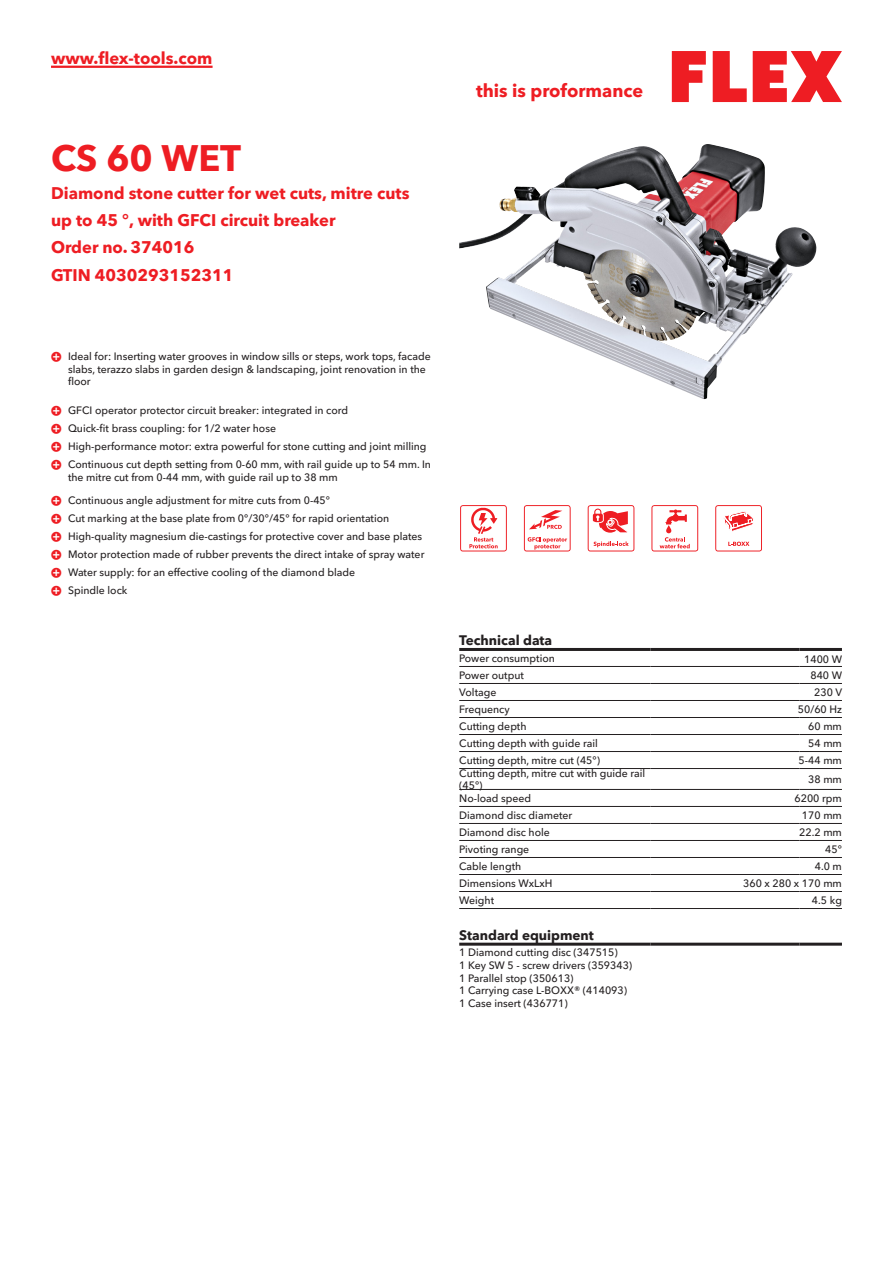
<style>
.page{position:relative;width:893px;height:1263px;background:#fff}
.page>*{position:absolute;margin:0;border:0;box-sizing:border-box;transform-origin:0 0}
.CB_AF_Product-name{font:700 36px "Avenir Next W1 G";color:#ee1d23}
.t1{font:700 18px "Avenir Next W1 G";color:#ee1d23}
.CB_AF_Product-short{font:700 16.5px/27px "Avenir Next W1 G";color:#ee1d23}
.CB_AF_Order-number{font:700 16.5px "Avenir Next W1 G";color:#ee1d23}
.CB_AF_Table-headline{font:700 13.5px "Avenir Next W1 G";color:#231f20}
.CB_AF_Table-specific{font:500 10.5px/12.6px "Avenir Next W1 G";color:#231f20}
</style>
<div class="page">
<svg style="left:672px;top:51px;width:34px;height:51px"></svg>
<svg style="left:713px;top:51px;width:34px;height:51px"></svg>
<svg style="left:753px;top:51px;width:89px;height:51px"></svg>
<hr style="left:51px;top:66px;width:162px;height:2px;background:#ee1d23">
<img style="left:459px;top:144px;width:334px;height:255px">
<hr style="left:459px;top:666px;width:192px;height:1px;background:#231f20">
<hr style="left:651px;top:666px;width:148px;height:1px;background:#231f20">
<hr style="left:799px;top:666px;width:43px;height:1px;background:#231f20">
<hr style="left:459px;top:683px;width:192px;height:1px;background:#231f20">
<hr style="left:651px;top:683px;width:148px;height:1px;background:#231f20">
<hr style="left:799px;top:683px;width:43px;height:1px;background:#231f20">
<hr style="left:459px;top:700px;width:192px;height:1px;background:#231f20">
<hr style="left:651px;top:700px;width:148px;height:1px;background:#231f20">
<hr style="left:799px;top:700px;width:43px;height:1px;background:#231f20">
<hr style="left:459px;top:717px;width:192px;height:1px;background:#231f20">
<hr style="left:651px;top:717px;width:148px;height:1px;background:#231f20">
<hr style="left:799px;top:717px;width:43px;height:1px;background:#231f20">
<hr style="left:459px;top:734px;width:192px;height:1px;background:#231f20">
<hr style="left:651px;top:734px;width:148px;height:1px;background:#231f20">
<hr style="left:799px;top:734px;width:43px;height:1px;background:#231f20">
<hr style="left:459px;top:751px;width:192px;height:1px;background:#231f20">
<hr style="left:651px;top:751px;width:148px;height:1px;background:#231f20">
<hr style="left:799px;top:751px;width:43px;height:1px;background:#231f20">
<hr style="left:459px;top:768px;width:192px;height:1px;background:#231f20">
<hr style="left:651px;top:768px;width:148px;height:1px;background:#231f20">
<hr style="left:799px;top:768px;width:43px;height:1px;background:#231f20">
<hr style="left:459px;top:789px;width:192px;height:1px;background:#231f20">
<hr style="left:651px;top:789px;width:148px;height:1px;background:#231f20">
<hr style="left:799px;top:789px;width:43px;height:1px;background:#231f20">
<hr style="left:459px;top:806px;width:192px;height:1px;background:#231f20">
<hr style="left:651px;top:806px;width:148px;height:1px;background:#231f20">
<hr style="left:799px;top:806px;width:43px;height:1px;background:#231f20">
<hr style="left:459px;top:823px;width:192px;height:1px;background:#231f20">
<hr style="left:651px;top:823px;width:148px;height:1px;background:#231f20">
<hr style="left:799px;top:823px;width:43px;height:1px;background:#231f20">
<hr style="left:459px;top:840px;width:192px;height:1px;background:#231f20">
<hr style="left:651px;top:840px;width:148px;height:1px;background:#231f20">
<hr style="left:799px;top:840px;width:43px;height:1px;background:#231f20">
<hr style="left:459px;top:857px;width:192px;height:1px;background:#231f20">
<hr style="left:651px;top:857px;width:148px;height:1px;background:#231f20">
<hr style="left:799px;top:857px;width:43px;height:1px;background:#231f20">
<hr style="left:459px;top:874px;width:192px;height:1px;background:#231f20">
<hr style="left:651px;top:874px;width:148px;height:1px;background:#231f20">
<hr style="left:799px;top:874px;width:43px;height:1px;background:#231f20">
<hr style="left:459px;top:891px;width:192px;height:1px;background:#231f20">
<hr style="left:651px;top:891px;width:148px;height:1px;background:#231f20">
<hr style="left:799px;top:891px;width:43px;height:1px;background:#231f20">
<hr style="left:459px;top:908px;width:192px;height:1px;background:#231f20">
<hr style="left:651px;top:908px;width:148px;height:1px;background:#231f20">
<hr style="left:799px;top:908px;width:43px;height:1px;background:#231f20">
<hr style="left:459px;top:648px;width:192px;height:3px;background:#231f20">
<hr style="left:651px;top:648px;width:148px;height:3px;background:#231f20">
<hr style="left:799px;top:648px;width:43px;height:3px;background:#231f20">
<hr style="left:459px;top:943px;width:192px;height:3px;background:#231f20">
<hr style="left:651px;top:943px;width:148px;height:3px;background:#231f20">
<hr style="left:799px;top:943px;width:43px;height:3px;background:#231f20">
<svg style="left:460px;top:505px;width:47px;height:46px"></svg>
<svg style="left:524px;top:505px;width:47px;height:46px"></svg>
<svg style="left:588px;top:505px;width:46px;height:46px"></svg>
<svg style="left:651px;top:505px;width:47px;height:46px"></svg>
<svg style="left:715px;top:505px;width:47px;height:46px"></svg>
<h3 class="CB_AF_Product-short" style="left:51px;top:43px;width:163px">www.flex-tools.com</h3>
<p class="CB_AF_Product-name" style="left:51px;top:130px;width:192px">CS 60 WET</p>
<p class="CB_AF_Product-short" style="left:51px;top:178px;width:360px">Diamond stone cutter for wet cuts, mitre cuts up to 45 °, with GFCI circuit breaker</p>
<p class="CB_AF_Order-number" style="left:51px;top:234px;width:145px">Order no. 374016</p>
<p class="CB_AF_Order-number" style="left:51px;top:262px;width:184px">GTIN 4030293152311</p>
<p class="CB_AF_Table-specific" style="left:68px;top:349px;width:364px">Ideal for: Inserting water grooves in window sills or steps, work tops, facade slabs, terazzo slabs in garden design &amp; landscaping, joint renovation in the floor</p>
<p class="CB_AF_Table-specific" style="left:68px;top:403px;width:282px">GFCI operator protector circuit breaker: integrated in cord</p>
<p class="CB_AF_Table-specific" style="left:68px;top:421px;width:209px">Quick-fit brass coupling: for 1/2 water hose</p>
<p class="CB_AF_Table-specific" style="left:68px;top:439px;width:360px">High-performance motor: extra powerful for stone cutting and joint milling</p>
<p class="CB_AF_Table-specific" style="left:68px;top:457px;width:364px">Continuous cut depth setting from 0-60 mm, with rail guide up to 54 mm. In the mitre cut from 0-44 mm, with guide rail up to 38 mm</p>
<p class="CB_AF_Table-specific" style="left:68px;top:493px;width:264px">Continuous angle adjustment for mitre cuts from 0-45°</p>
<p class="CB_AF_Table-specific" style="left:68px;top:511px;width:323px">Cut marking at the base plate from 0°/30°/45° for rapid orientation</p>
<p class="CB_AF_Table-specific" style="left:68px;top:529px;width:356px">High-quality magnesium die-castings for protective cover and base plates</p>
<p class="CB_AF_Table-specific" style="left:68px;top:547px;width:358px">Motor protection made of rubber prevents the direct intake of spray water</p>
<p class="CB_AF_Table-specific" style="left:68px;top:565px;width:289px">Water supply: for an effective cooling of the diamond blade</p>
<p class="CB_AF_Table-specific" style="left:68px;top:583px;width:61px">Spindle lock</p>
<h2 class="t1" style="left:476px;top:77px;width:169px">this is proformance</h2>
<p class="CB_AF_Table-headline" style="left:459px;top:630px;width:94px">Technical data</p>
<p class="CB_AF_Table-specific" style="left:459px;top:651px;width:97px">Power consumption</p>
<p class="CB_AF_Table-specific" style="left:804px;top:652px;width:39px">1400 W</p>
<p class="CB_AF_Table-specific" style="left:459px;top:668px;width:66px">Power output</p>
<p class="CB_AF_Table-specific" style="left:810px;top:668px;width:33px">840 W</p>
<p class="CB_AF_Table-specific" style="left:459px;top:685px;width:39px">Voltage</p>
<p class="CB_AF_Table-specific" style="left:814px;top:685px;width:29px">230 V</p>
<p class="CB_AF_Table-specific" style="left:459px;top:702px;width:52px">Frequency</p>
<p class="CB_AF_Table-specific" style="left:798px;top:702px;width:46px">50/60 Hz</p>
<p class="CB_AF_Table-specific" style="left:459px;top:719px;width:69px">Cutting depth</p>
<p class="CB_AF_Table-specific" style="left:808px;top:719px;width:35px">60 mm</p>
<p class="CB_AF_Table-specific" style="left:459px;top:736px;width:140px">Cutting depth with guide rail</p>
<p class="CB_AF_Table-specific" style="left:808px;top:736px;width:35px">54 mm</p>
<p class="CB_AF_Table-specific" style="left:459px;top:753px;width:142px">Cutting depth, mitre cut (45°)</p>
<p class="CB_AF_Table-specific" style="left:799px;top:753px;width:45px">5-44 mm</p>
<p class="CB_AF_Table-specific" style="left:459px;top:766px;width:188px">Cutting depth, mitre cut with guide rail (45°)</p>
<p class="CB_AF_Table-specific" style="left:808px;top:772px;width:35px">38 mm</p>
<p class="CB_AF_Table-specific" style="left:459px;top:791px;width:74px">No-load speed</p>
<p class="CB_AF_Table-specific" style="left:795px;top:791px;width:49px">6200 rpm</p>
<p class="CB_AF_Table-specific" style="left:459px;top:808px;width:115px">Diamond disc diameter</p>
<p class="CB_AF_Table-specific" style="left:802px;top:808px;width:41px">170 mm</p>
<p class="CB_AF_Table-specific" style="left:459px;top:825px;width:92px">Diamond disc hole</p>
<p class="CB_AF_Table-specific" style="left:799px;top:825px;width:44px">22.2 mm</p>
<p class="CB_AF_Table-specific" style="left:459px;top:842px;width:72px">Pivoting range</p>
<p class="CB_AF_Table-specific" style="left:825px;top:842px;width:18px">45°</p>
<p class="CB_AF_Table-specific" style="left:459px;top:859px;width:64px">Cable length</p>
<p class="CB_AF_Table-specific" style="left:815px;top:859px;width:29px">4.0 m</p>
<p class="CB_AF_Table-specific" style="left:459px;top:876px;width:95px">Dimensions WxLxH</p>
<p class="CB_AF_Table-specific" style="left:743px;top:876px;width:100px">360 x 280 x 170 mm</p>
<p class="CB_AF_Table-specific" style="left:459px;top:893px;width:36px">Weight</p>
<p class="CB_AF_Table-specific" style="left:812px;top:893px;width:32px">4.5 kg</p>
<p class="CB_AF_Table-headline" style="left:459px;top:924px;width:136px">Standard equipment</p>
<p class="CB_AF_Table-specific" style="left:459px;top:945px;width:175px">1 Diamond cutting disc (347515)<br>1 Key SW 5 - screw drivers (359343)<br>1 Parallel stop (350613)<br>1 Carrying case L-BOXX® (414093)<br>1 Case insert (436771)</p>
</div>
